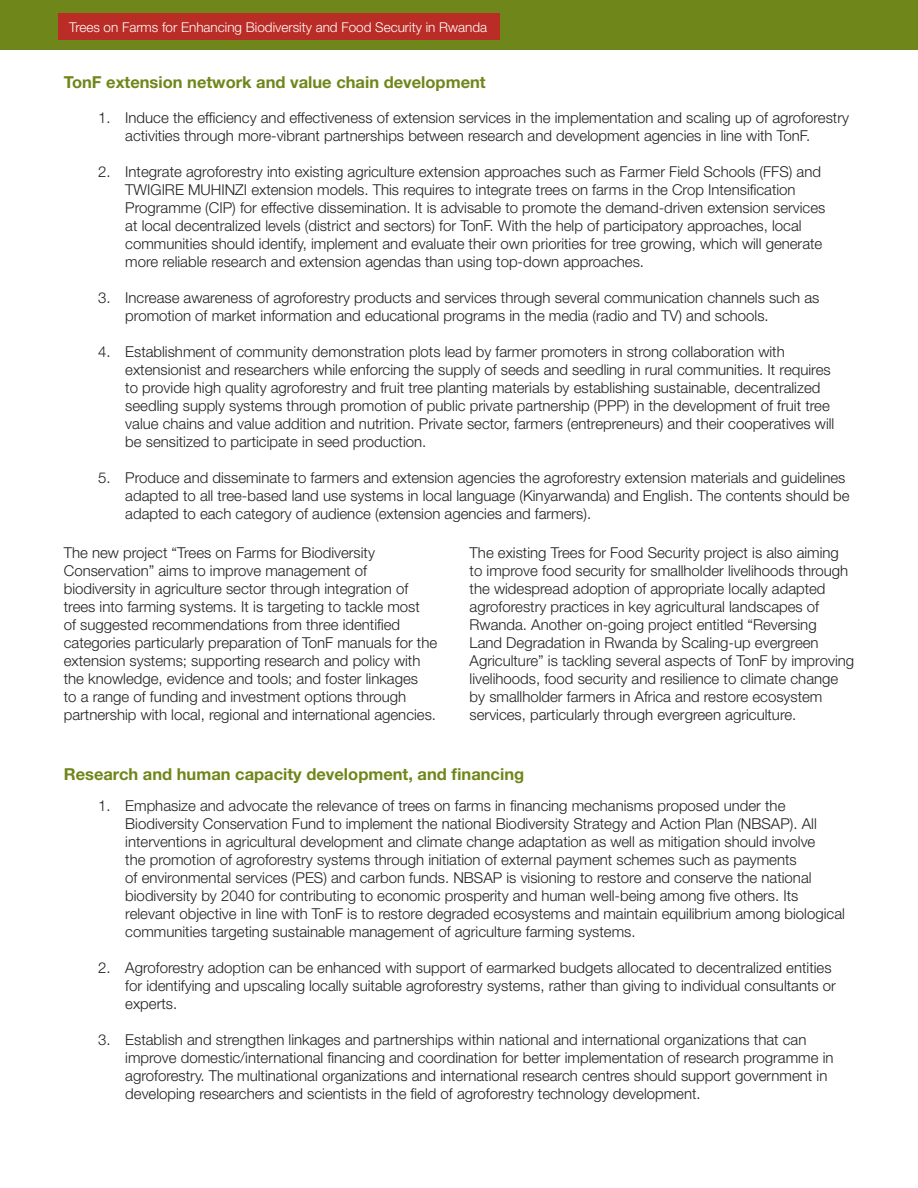
<style>
.page{position:relative;width:918px;height:1188px;background:#fff}
.page>*{position:absolute;margin:0;border:0;box-sizing:border-box;transform-origin:0 0}
.t1{font:700 16.5px "Helvetica Neue LT Std";color:#6f861a}
.t2{font:300 15px/18px "Helvetica Neue LT Std";color:#231f20}
.t3{font:300 13.5px "Helvetica Neue LT Std";color:#fff}
</style>
<div class="page">
<div style="left:0;top:0;width:918px;height:50px;background:#6f861a"></div>
<div style="left:58px;top:14px;width:441px;height:26px;background:#ba2c26"></div>
<p class="t3" style="left:69px;top:19px;width:420px">Trees on Farms for Enhancing Biodiversity and Food Security in Rwanda</p>
<p class="t1" style="left:64px;top:72px;width:423px">TonF extension network and value chain development</p>
<p class="t2" style="left:125px;top:109px;width:725px;text-indent:-27px">1. Induce the efficiency and effectiveness of extension services in the implementation and scaling up of agroforestry activities through more-vibrant partnerships between research and development agencies in line with TonF.</p>
<p class="t2" style="left:125px;top:163px;width:702px;text-indent:-27px">2. Integrate agroforestry into existing agriculture extension approaches such as Farmer Field Schools (FFS) and TWIGIRE MUHINZI extension models. This requires to integrate trees on farms in the Crop Intensification Programme (CIP) for effective dissemination. It is advisable to promote the demand-driven extension services at local decentralized levels (district and sectors) for TonF. With the help of participatory approaches, local communities should identify, implement and evaluate their own priorities for tree growing, which will generate more reliable research and extension agendas than using top-down approaches.</p>
<p class="t2" style="left:125px;top:289px;width:696px;text-indent:-27px">3. Increase awareness of agroforestry products and services through several communication channels such as promotion of market information and educational programs in the media (radio and TV) and schools.</p>
<p class="t2" style="left:125px;top:343px;width:711px;text-indent:-27px">4. Establishment of community demonstration plots lead by farmer promoters in strong collaboration with extensionist and researchers while enforcing the supply of seeds and seedling in rural communities. It requires to provide high quality agroforestry and fruit tree planting materials by establishing sustainable, decentralized seedling supply systems through promotion of public private partnership (PPP) in the development of fruit tree value chains and value addition and nutrition. Private sector, farmers (entrepreneurs) and their cooperatives will be sensitized to participate in seed production.</p>
<p class="t2" style="left:125px;top:469px;width:726px;text-indent:-27px">5. Produce and disseminate to farmers and extension agencies the agroforestry extension materials and guidelines adapted to all tree-based land use systems in local language (Kinyarwanda) and English. The contents should be adapted to each category of audience (extension agencies and farmers).</p>
<p class="t2" style="left:64px;top:544px;width:375px">The new project “Trees on Farms for Biodiversity Conservation” aims to improve management of biodiversity in agriculture sector through integration of trees into farming systems. It is targeting to tackle most<br>of suggested recommendations from three identified categories particularly preparation of TonF manuals for the extension systems; supporting research and policy with the knowledge, evidence and tools; and foster linkages<br>to a range of funding and investment options through partnership with local, regional and international agencies.</p>
<p class="t2" style="left:470px;top:544px;width:386px">The existing Trees for Food Security project is also aiming to improve food security for smallholder livelihoods through the widespread adoption of appropriate locally adapted agroforestry practices in key agricultural landscapes of Rwanda. Another on-going project entitled “Reversing<br>Land Degradation in Rwanda by Scaling-up evergreen Agriculture” is tackling several aspects of TonF by improving livelihoods, food security and resilience to climate change by smallholder farmers in Africa and restore ecosystem services, particularly through evergreen agriculture.</p>
<p class="t1" style="left:64px;top:764px;width:462px">Research and human capacity development, and financing</p>
<p class="t2" style="left:125px;top:796px;width:721px;text-indent:-27px">1. Emphasize and advocate the relevance of trees on farms in financing mechanisms proposed under the Biodiversity Conservation Fund to implement the national Biodiversity Strategy and Action Plan (NBSAP). All interventions in agricultural development and climate change adaptation as well as mitigation should involve<br>the promotion of agroforestry systems through initiation of external payment schemes such as payments<br>of environmental services (PES) and carbon funds. NBSAP is visioning to restore and conserve the national biodiversity by 2040 for contributing to economic prosperity and human well-being among five others. Its relevant objective in line with TonF is to restore degraded ecosystems and maintain equilibrium among biological communities targeting sustainable management of agriculture farming systems.</p>
<p class="t2" style="left:125px;top:958px;width:712px;text-indent:-27px">2. Agroforestry adoption can be enhanced with support of earmarked budgets allocated to decentralized entities for identifying and upscaling locally suitable agroforestry systems, rather than giving to individual consultants or experts.</p>
<p class="t2" style="left:125px;top:1030px;width:710px;text-indent:-27px">3. Establish and strengthen linkages and partnerships within national and international organizations that can improve domestic/international financing and coordination for better implementation of research programme in agroforestry. The multinational organizations and international research centres should support government in developing researchers and scientists in the field of agroforestry technology development.</p>
</div>
